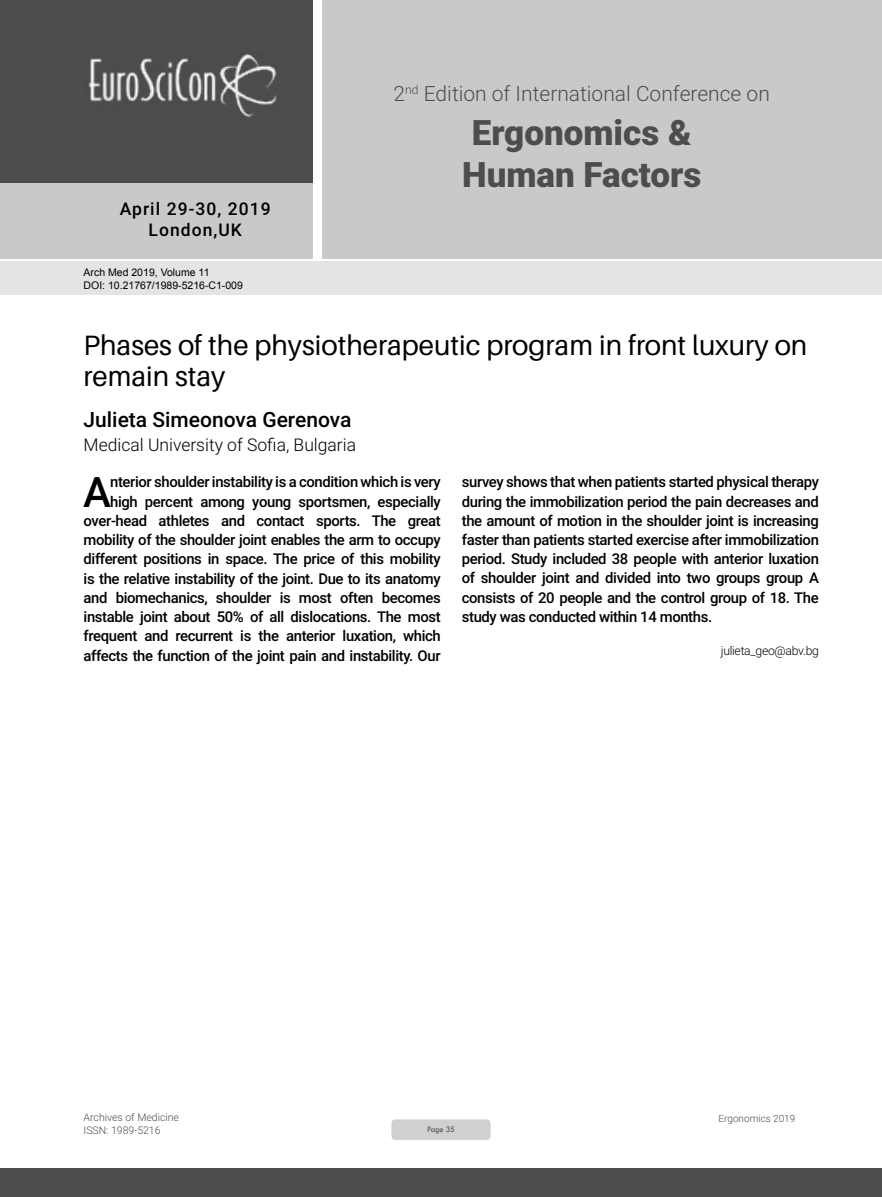
<style>
.page{position:relative;width:882px;height:1197px;background:#fff}
.page>*{position:absolute;margin:0;border:0;box-sizing:border-box;transform-origin:0 0}
.t1{font:500 42px "Roboto";color:#000}
.t2{font:900 35px/42px "Roboto";color:#4d4d4f}
.t3{font:28px/30.8px "Aileron";color:#000}
.t4{font:300 21px "Roboto";color:#4d4d4f}
.t5{font:500 21px "Roboto";color:#000}
.t6{font:300 17.5px "Roboto";color:#000}
.t7{font:500 17.5px/21px "Roboto";letter-spacing:.06em;color:#000;text-align:center}
.t8{font:500 14.88px/19.2px "Roboto";letter-spacing:-.025em;color:#000;text-align:right}
.t9{font:300 12.25px "Roboto";letter-spacing:-.025em;color:#000}
.t10{font:10.5px/12.6px "Arial";color:#000}
.t11{font:300 10.5px/12.6px "Roboto";color:#4d4d4f}
.t12{font:300 9.97px "Roboto";color:#4d4d4f}
.t13{font:8.75px "Tw Cen";letter-spacing:-.02em;color:#4d4d4f;scale:.95 1}
</style>
<div class="page">
<div style="left:0;top:0;width:313px;height:183px;background:#4d4d4f"></div>
<div style="left:1px;top:183px;width:312px;height:76px;background:#c9c9ca"></div>
<div style="left:323px;top:0;width:559px;height:259px;background:#c9c9ca"></div>
<img style="left:88px;top:54px;width:188px;height:63px">
<div style="left:0;top:1169px;width:882px;height:28px;background:#4d4d4f"></div>
<div style="left:1px;top:261px;width:881px;height:33px;background:#e4e4e4"></div>
<div style="left:391px;top:1119px;width:100px;height:21px;background:#cfd0d2;border-radius:4px"></div>
<h3 class="t4" style="left:394px;top:79px;width:378px">2<sup>nd</sup> Edition of International Conference on</h3>
<p class="t7" style="left:120px;top:198px;width:152px">April 29-30, 2019<br>London,UK</p>
<p class="t10" style="left:84px;top:266px;width:161px">Arch Med 2019, Volume 11<br>DOI: 10.21767/1989-5216-C1-009</p>
<h2 class="t2" style="left:462px;top:110px;width:241px">Ergonomics &amp;<br>Human Factors</h2>
<h3 class="t3" style="left:84px;top:331px;width:725px">Phases of the physiotherapeutic program in front luxury on remain stay</h3>
<h3 class="t5" style="left:84px;top:405px;width:269px">Julieta Simeonova Gerenova</h3>
<p class="t6" style="left:84px;top:433px;width:274px">Medical University of Sofia, Bulgaria</p>
<h1 class="t1" style="left:83px;top:462px;width:29px">A</h1>
<p class="t8" style="left:84px;top:472px;width:359px">nterior shoulder instability is a condition which is very high percent among young sportsmen, especially over-head athletes and contact sports. The great mobility of the shoulder joint enables the arm to occupy different positions in space. The price of this mobility is the relative instability of the joint. Due to its anatomy and biomechanics, shoulder is most often becomes instable joint about 50% of all dislocations. The most frequent and recurrent is the anterior luxation, which affects the function of the joint pain and instability. Our</p>
<p class="t8" style="left:462px;top:472px;width:359px;text-align:justify">survey shows that when patients started physical therapy during the immobilization period the pain decreases and the amount of motion in the shoulder joint is increasing faster than patients started exercise after immobilization period. Study included 38 people with anterior luxation of shoulder joint and divided into two groups group A consists of 20 people and the control group of 18. The study was conducted within 14 months.</p>
<p class="t9" style="left:721px;top:642px;width:100px">julieta_geo@abv.bg</p>
<p class="t11" style="left:84px;top:1111px;width:97px">Archives of Medicine<br>ISSN: 1989-5216</p>
<p class="t13" style="left:427px;top:1124px;width:31px">Page 35</p>
<p class="t12" style="left:719px;top:1111px;width:78px">Ergonomics 2019</p>
</div>
